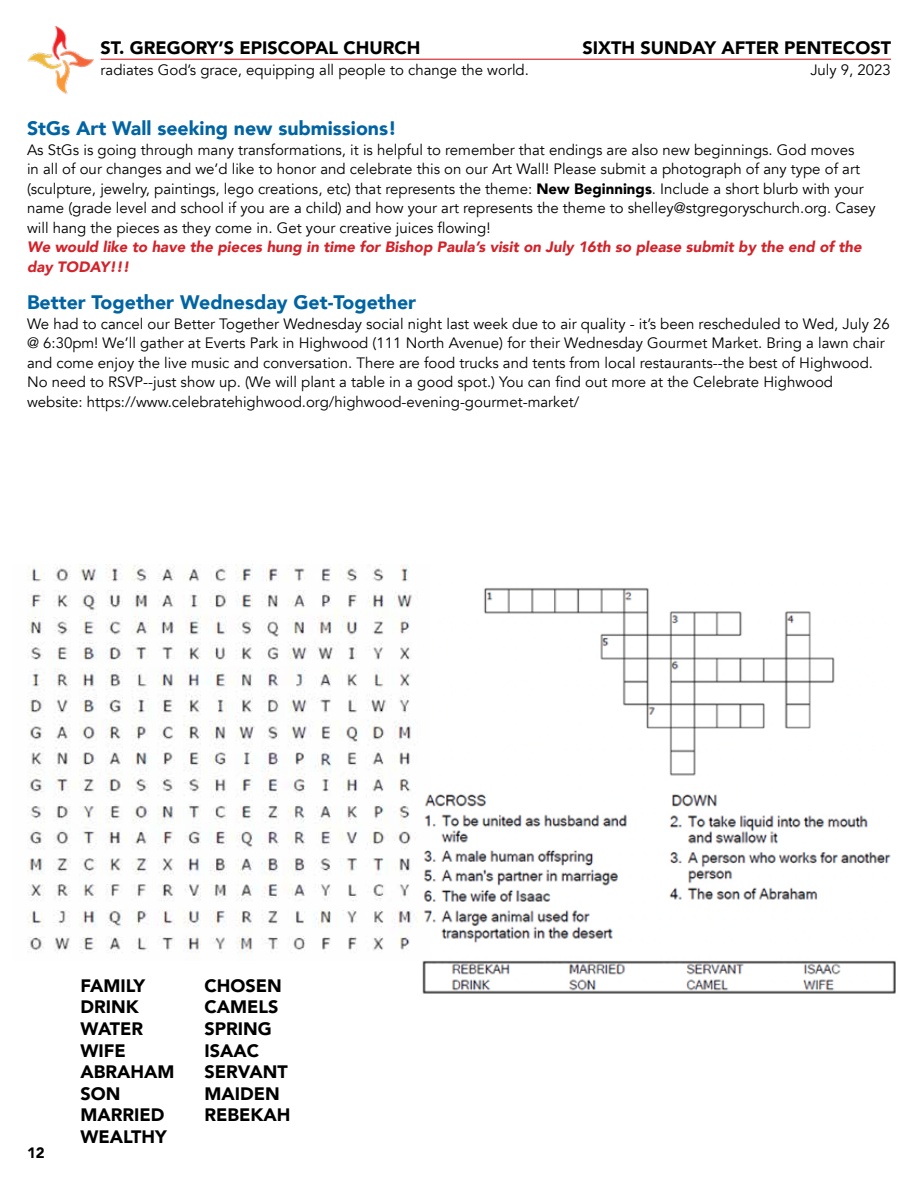
<style>
.page{position:relative;width:918px;height:1188px;background:#fff}
.page>*{position:absolute;margin:0;border:0;box-sizing:border-box;transform-origin:0 0}
.t1{font:900 19.5px "Avenir";color:#0064a3}
.t2{font:900 18px "Avenir";color:#000}
.t3{font:15px/19.5px "Avenir";color:#000}
.t4{font:italic 900 15px/19.5px "Avenir";color:#d2232a}
.t5{font:900 15px "Avenir";color:#000}
.s1{font-weight:900}
</style>
<div class="page">
<hr style="left:101px;top:59px;width:790px;height:1px;background:#d2232a">
<img style="left:27px;top:27px;width:89px;height:68px">
<img style="left:27px;top:565px;width:391px;height:395px">
<img style="left:422px;top:588px;width:474px;height:406px">
<p class="t2" style="left:101px;top:33px;width:321px">ST. GREGORY’S EPISCOPAL CHURCH</p>
<p class="t3" style="left:101px;top:60px;width:430px">radiates God’s grace, equipping all people to change the world.</p>
<p class="t2" style="left:582px;top:33px;width:310px">SIXTH SUNDAY AFTER PENTECOST</p>
<p class="t3" style="left:810px;top:60px;width:82px">July 9, 2023</p>
<h1 class="t1" style="left:27px;top:112px;width:371px">StGs Art Wall seeking new submissions!</h1>
<p class="t3" style="left:27px;top:140px;width:850px">As StGs is going through many transformations, it is helpful to remember that endings are also new beginnings. God moves<br>in all of our changes and we’d like to honor and celebrate this on our Art Wall! Please submit a photograph of any type of art (sculpture, jewelry, paintings, lego creations, etc) that represents the theme: <span class="s1">New Beginnings</span>. Include a short blurb with your name (grade level and school if you are a child) and how your art represents the theme to shelley@stgregoryschurch.org. Casey will hang the pieces as they come in. Get your creative juices flowing!</p>
<p class="t4" style="left:27px;top:237px;width:836px">We would like to have the pieces hung in time for Bishop Paula’s visit on July 16th so please submit by the end of the day TODAY!!!</p>
<h1 class="t1" style="left:27px;top:286px;width:391px">Better Together Wednesday Get-Together</h1>
<p class="t3" style="left:27px;top:314px;width:864px">We had to cancel our Better Together Wednesday social night last week due to air quality - it’s been rescheduled to Wed, July 26 @ 6:30pm! We’ll gather at Everts Park in Highwood (111 North Avenue) for their Wednesday Gourmet Market. Bring a lawn chair and come enjoy the live music and conversation. There are food trucks and tents from local restaurants--the best of Highwood.<br>No need to RSVP--just show up. (We will plant a table in a good spot.) You can find out more at the Celebrate Highwood website: https://www.celebratehighwood.org/highwood-evening-gourmet-market/</p>
<p class="t5" style="left:27px;top:1140px;width:19px">12</p>
<p class="t2" style="left:81px;top:970px;width:66px">FAMILY</p>
<p class="t2" style="left:205px;top:970px;width:79px">CHOSEN</p>
<p class="t2" style="left:81px;top:992px;width:60px">DRINK</p>
<p class="t2" style="left:205px;top:992px;width:75px">CAMELS</p>
<p class="t2" style="left:81px;top:1013px;width:64px">WATER</p>
<p class="t2" style="left:205px;top:1013px;width:69px">SPRING</p>
<p class="t2" style="left:81px;top:1035px;width:47px">WIFE</p>
<p class="t2" style="left:205px;top:1035px;width:56px">ISAAC</p>
<p class="t2" style="left:81px;top:1057px;width:95px">ABRAHAM</p>
<p class="t2" style="left:205px;top:1057px;width:85px">SERVANT</p>
<p class="t2" style="left:81px;top:1078px;width:41px">SON</p>
<p class="t2" style="left:205px;top:1078px;width:77px">MAIDEN</p>
<p class="t2" style="left:81px;top:1100px;width:85px">MARRIED</p>
<p class="t2" style="left:205px;top:1100px;width:88px">REBEKAH</p>
<p class="t2" style="left:81px;top:1121px;width:88px">WEALTHY</p>
</div>
